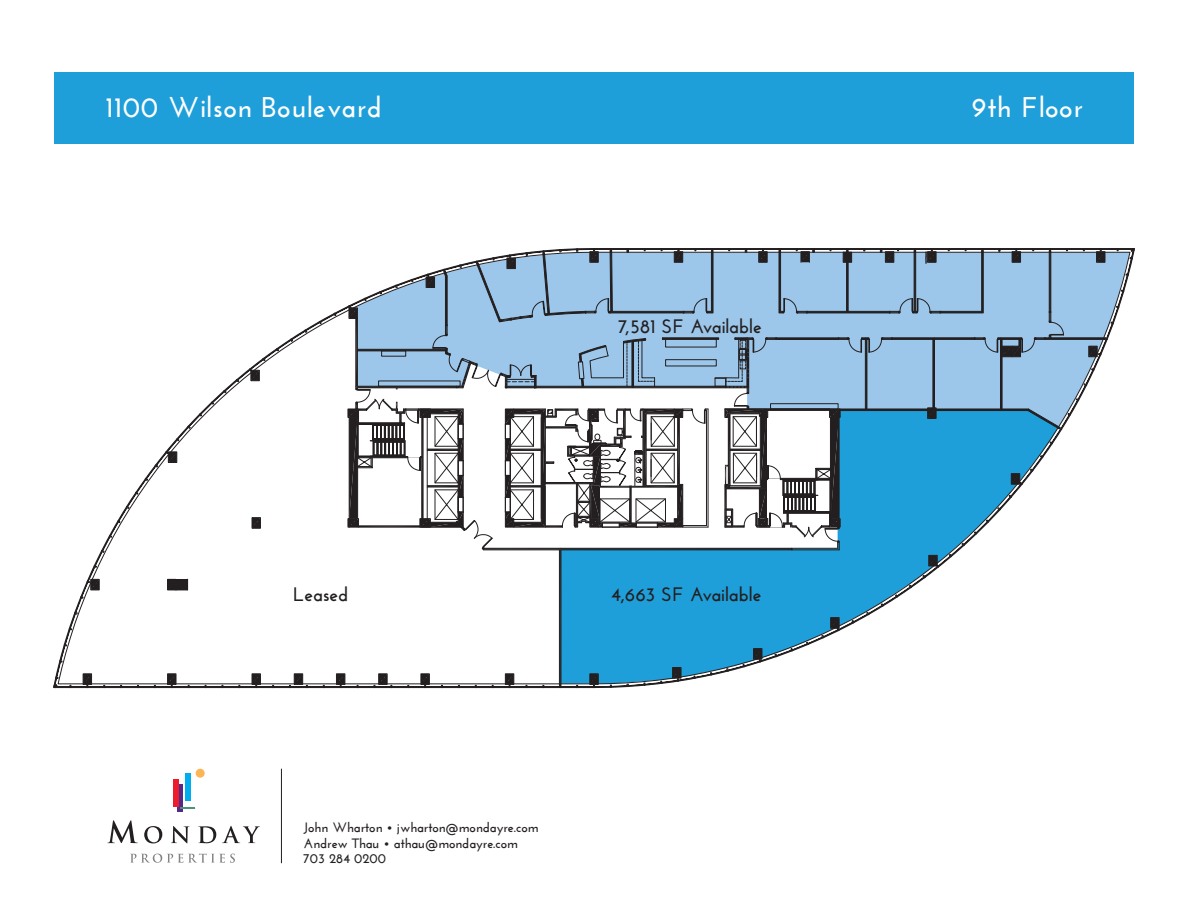
<style>
.page{position:relative;width:1188px;height:918px;background:#fff}
.page>*{position:absolute;margin:0;border:0;box-sizing:border-box;transform-origin:0 0}
.t1{font:700 28.5px "Josefin Sans";letter-spacing:.02em;color:#fff}
.t2{font:700 19.5px "Josefin Sans";letter-spacing:-.005em;color:#231f20}
.t3{font:700 13.5px/15.8px "Josefin Sans";color:#231f20}
</style>
<div class="page">
<div style="left:54px;top:72px;width:1080px;height:72px;background:#1f9fda"></div>
<div style="left:177px;top:784px;width:6px;height:28px;background:#542989"></div>
<svg style="left:181px;top:807px;width:14px;height:2px"></svg>
<div style="left:173px;top:779px;width:6px;height:28px;background:#ee1b2d"></div>
<div style="left:185px;top:773px;width:6px;height:28px;background:#00aeef"></div>
<div style="left:196px;top:769px;width:9px;height:9px;background:#fbb555;border-radius:50%"></div>
<svg style="left:130px;top:854px;width:105px;height:9px"></svg>
<svg style="left:171px;top:826px;width:19px;height:17px"></svg>
<svg style="left:198px;top:826px;width:18px;height:17px"></svg>
<svg style="left:222px;top:826px;width:38px;height:17px"></svg>
<svg style="left:108px;top:820px;width:30px;height:23px"></svg>
<svg style="left:144px;top:826px;width:18px;height:17px"></svg>
<hr style="left:281px;top:769px;width:1px;height:94px;background:#231f20">
<svg style="left:53px;top:378px;width:187px;height:310px"></svg>
<svg style="left:249px;top:248px;width:886px;height:440px"></svg>
<div style="left:168px;top:579px;width:20px;height:11px;background:#231f20"></div>
<h1 class="t1" style="left:106px;top:90px;width:277px">1100 Wilson Boulevard</h1>
<h2 class="t2" style="left:618px;top:315px;width:145px">7,581 SF Available</h2>
<h2 class="t2" style="left:293px;top:582px;width:57px">Leased</h2>
<h2 class="t2" style="left:611px;top:582px;width:152px">4,663 SF Available</h2>
<p class="t3" style="left:303px;top:819px;width:237px">John Wharton • jwharton@mondayre.com<br>Andrew Thau • athau@mondayre.com<br>703 284 0200</p>
<h1 class="t1" style="left:972px;top:90px;width:112px">9th Floor</h1>
</div>
